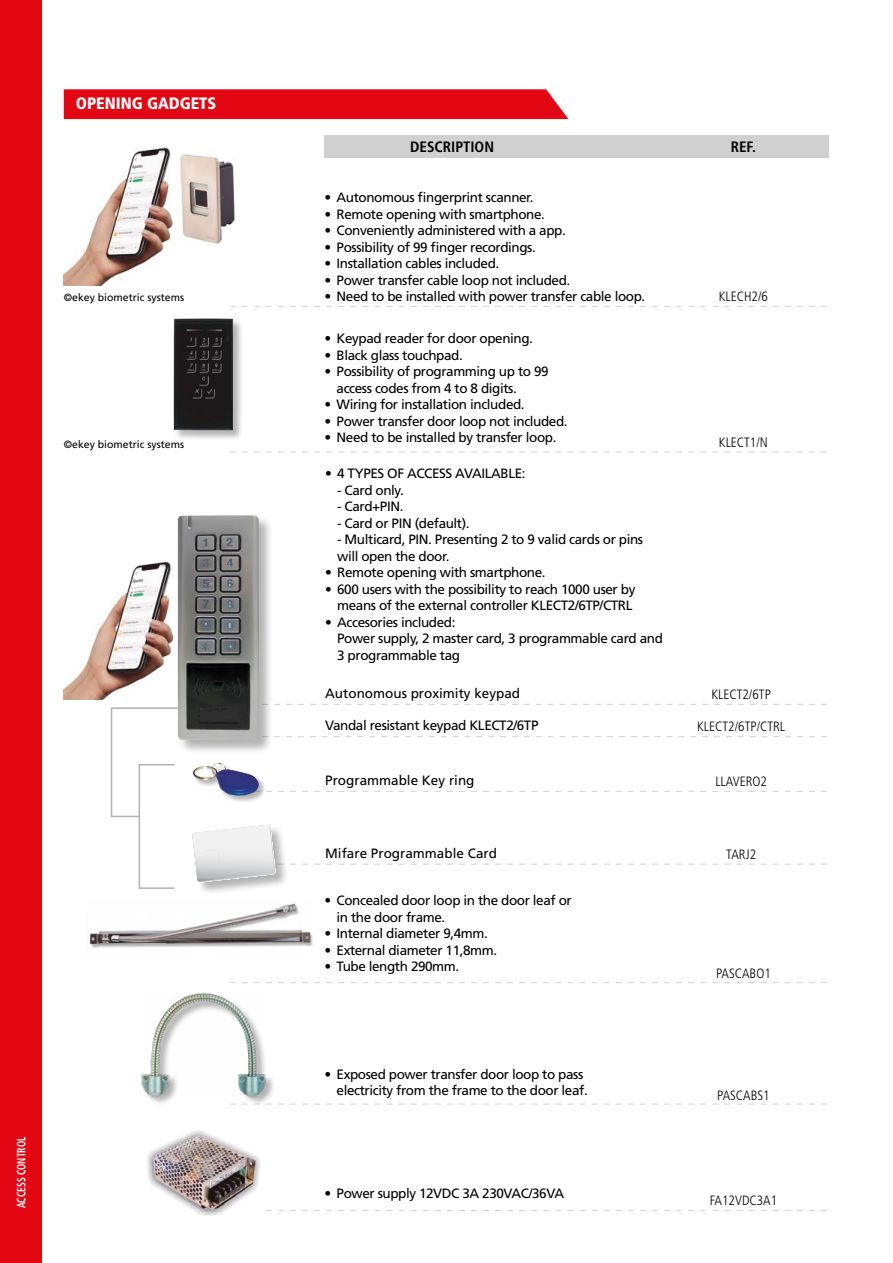
<style>
.page{position:relative;width:893px;height:1263px;background:#fff}
.page>*{position:absolute;margin:0;border:0;box-sizing:border-box;transform-origin:0 0}
.t1{font:900 condensed 16.5px "Frutiger LT Std";color:#fff}
.t2{font:700 condensed 15px "Frutiger LT Std";color:#000}
.t3{font:13.5px/16.5px "Frutiger LT Std";letter-spacing:-.03em;color:#000}
.t4{font:300 condensed 13.5px "Frutiger LT Std";color:#000}
.t5{font:13.5px "Frutiger LT Std";color:#000}
.t6{font:700 condensed 12px "Frutiger LT Std";color:#fff;scale:.8 1}
.t7{font:10.5px "Frutiger LT Std";color:#000}
</style>
<div class="page">
<div style="left:0;top:0;width:42px;height:1263px;background:#e30613"></div>
<div style="left:64px;top:89px;width:504px;height:30px;background:#e30613"></div>
<svg style="left:230px;top:306px;width:597px;height:1px"></svg>
<svg style="left:230px;top:451px;width:597px;height:1px"></svg>
<svg style="left:230px;top:982px;width:597px;height:1px"></svg>
<svg style="left:278px;top:1103px;width:549px;height:1px"></svg>
<svg style="left:266px;top:1210px;width:561px;height:1px"></svg>
<div style="left:173px;top:318px;width:71px;height:123px;background:#000;opacity:.3"></div>
<img style="left:174px;top:318px;width:59px;height:112px">
<div style="left:142px;top:994px;width:134px;height:112px;background:#000;opacity:.3"></div>
<img style="left:141px;top:993px;width:125px;height:104px">
<img style="left:147px;top:1130px;width:113px;height:86px">
<img style="left:87px;top:903px;width:226px;height:46px">
<div style="left:325px;top:135px;width:504px;height:23px;background:#d0d0d0"></div>
<img style="left:64px;top:147px;width:171px;height:138px">
<svg style="left:274px;top:736px;width:553px;height:1px"></svg>
<svg style="left:274px;top:704px;width:553px;height:1px"></svg>
<svg style="left:267px;top:791px;width:560px;height:1px"></svg>
<div style="left:139px;top:764px;width:36px;height:125px;border:2px solid #b3b2b2"></div>
<svg style="left:110px;top:707px;width:67px;height:111px"></svg>
<div style="left:192px;top:762px;width:75px;height:41px;background:#000;opacity:.3"></div>
<img style="left:192px;top:763px;width:67px;height:32px">
<div style="left:192px;top:824px;width:97px;height:71px;background:#000;opacity:.3"></div>
<svg style="left:192px;top:825px;width:635px;height:57px"></svg>
<div style="left:177px;top:515px;width:96px;height:240px;background:#000;opacity:.3"></div>
<img style="left:178px;top:515px;width:81px;height:225px">
<img style="left:64px;top:561px;width:110px;height:138px">
<p class="t6" style="left:14px;top:1208px;width:91px;rotate:-90deg">ACCESS CONTROL</p>
<p class="t1" style="left:76px;top:94px;width:142px">OPENING GADGETS</p>
<p class="t2" style="left:410px;top:138px;width:85px">DESCRIPTION</p>
<p class="t2" style="left:731px;top:138px;width:27px">REF.</p>
<p class="t3" style="left:325px;top:189px;width:211px">• Autonomous fingerprint scanner.</p>
<p class="t3" style="left:325px;top:206px;width:222px">• Remote opening with smartphone.</p>
<p class="t3" style="left:325px;top:222px;width:243px">• Conveniently administered with a app.</p>
<p class="t3" style="left:325px;top:239px;width:213px">• Possibility of 99 finger recordings.</p>
<p class="t3" style="left:325px;top:255px;width:176px">• Installation cables included.</p>
<p class="t3" style="left:325px;top:272px;width:247px">• Power transfer cable loop not included.</p>
<p class="t7" style="left:64px;top:291px;width:122px">©ekey biometric systems</p>
<p class="t3" style="left:325px;top:288px;width:322px">• Need to be installed with power transfer cable loop.</p>
<p class="t7" style="left:64px;top:438px;width:122px">©ekey biometric systems</p>
<p class="t3" style="left:325px;top:330px;width:210px">• Keypad reader for door opening.</p>
<p class="t3" style="left:325px;top:347px;width:140px">• Black glass touchpad.</p>
<p class="t3" style="left:337px;top:363px;width:214px;text-indent:-12px">• Possibility of programming up to 99 access codes from 4 to 8 digits.</p>
<p class="t3" style="left:325px;top:396px;width:202px">• Wiring for installation included.</p>
<p class="t3" style="left:325px;top:413px;width:245px">• Power transfer door loop not included.</p>
<p class="t3" style="left:325px;top:429px;width:233px">• Need to be installed by transfer loop.</p>
<p class="t3" style="left:325px;top:465px;width:202px">• 4 TYPES OF ACCESS AVAILABLE:</p>
<p class="t3" style="left:337px;top:482px;width:68px">- Card only.</p>
<p class="t3" style="left:337px;top:498px;width:68px">- Card+PIN.</p>
<p class="t3" style="left:337px;top:515px;width:134px">- Card or PIN (default).</p>
<p class="t3" style="left:337px;top:531px;width:307px">- Multicard, PIN. Presenting 2 to 9 valid cards or pins will open the door.</p>
<p class="t3" style="left:325px;top:564px;width:222px">• Remote opening with smartphone.</p>
<p class="t3" style="left:325px;top:581px;width:312px;text-align:right">• 600 users with the possibility to reach 1000 user by means of the external controller KLECT2/6TP/CTRL</p>
<p class="t3" style="left:337px;top:614px;width:327px;text-indent:-12px">• Accesories included:<br>Power supply, 2 master card, 3 programmable card and<br>3 programmable tag</p>
<p class="t5" style="left:325px;top:685px;width:197px">Autonomous proximity keypad</p>
<p class="t3" style="left:325px;top:717px;width:215px">Vandal resistant keypad KLECT2/6TP</p>
<p class="t5" style="left:325px;top:772px;width:151px">Programmable Key ring</p>
<p class="t5" style="left:325px;top:845px;width:173px">Mifare Programmable Card</p>
<p class="t3" style="left:337px;top:892px;width:237px;text-indent:-12px">• Concealed door loop in the door leaf or in the door frame.</p>
<p class="t3" style="left:325px;top:925px;width:165px">• Internal diameter 9,4mm.</p>
<p class="t3" style="left:325px;top:942px;width:174px">• External diameter 11,8mm.</p>
<p class="t3" style="left:325px;top:958px;width:136px">• Tube length 290mm.</p>
<p class="t3" style="left:337px;top:1065px;width:253px;text-indent:-12px">• Exposed power transfer door loop to pass electricity from the frame to the door leaf.</p>
<p class="t3" style="left:325px;top:1185px;width:241px">• Power supply 12VDC 3A 230VAC/36VA</p>
<p class="t4" style="left:719px;top:289px;width:51px">KLECH2/6</p>
<p class="t4" style="left:719px;top:434px;width:50px">KLECT1/N</p>
<p class="t4" style="left:711px;top:687px;width:61px">KLECT2/6TP</p>
<p class="t4" style="left:697px;top:719px;width:89px">KLECT2/6TP/CTRL</p>
<p class="t4" style="left:715px;top:773px;width:53px">LLAVERO2</p>
<p class="t4" style="left:726px;top:846px;width:31px">TARJ2</p>
<p class="t4" style="left:716px;top:966px;width:56px">PASCABO1</p>
<p class="t4" style="left:717px;top:1088px;width:54px">PASCABS1</p>
<p class="t4" style="left:710px;top:1192px;width:69px">FA12VDC3A1</p>
</div>
